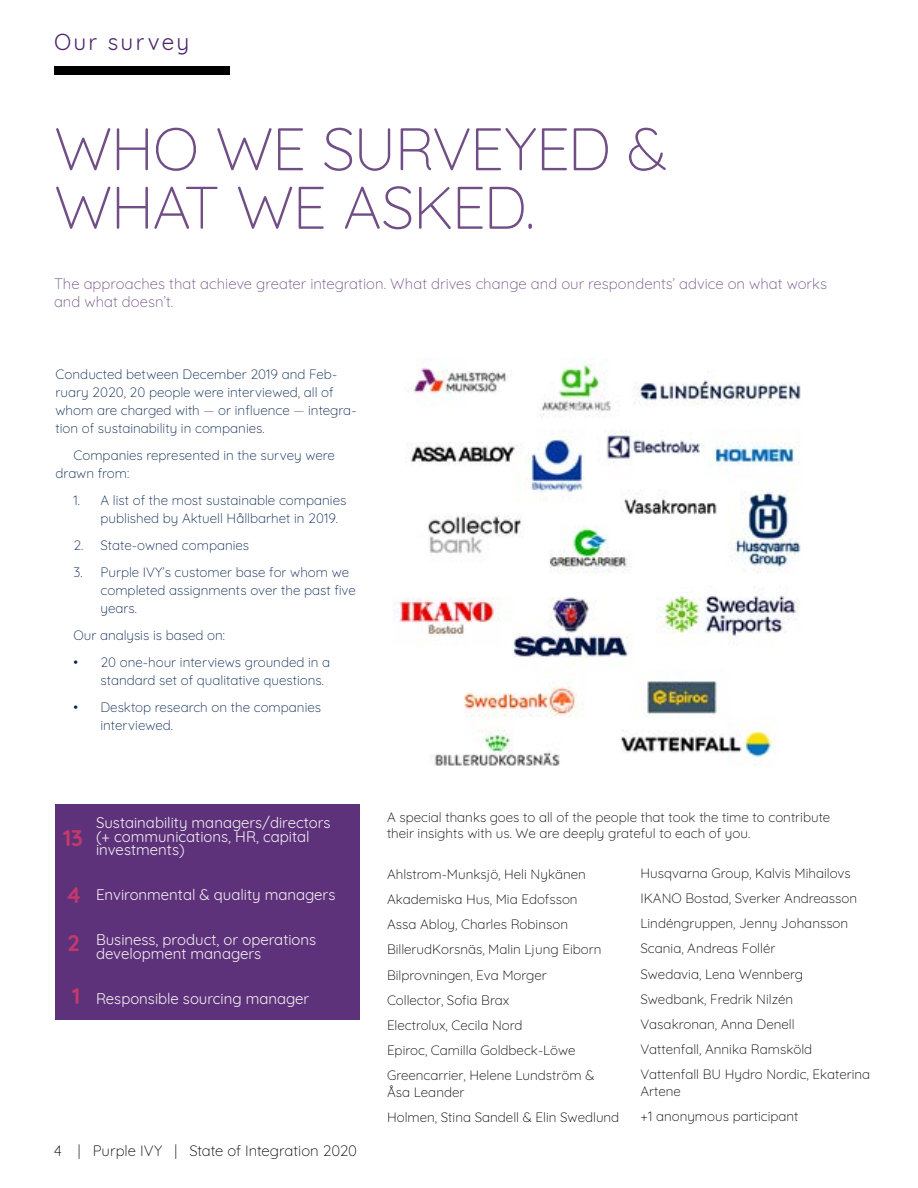
<style>
.page{position:relative;width:918px;height:1188px;background:#fff}
.page>*{position:absolute;margin:0;border:0;box-sizing:border-box;transform-origin:0 0}
.t1{font:300 60px/58.5px "Quicksand";letter-spacing:-.03em;color:#714f86}
.t2{font:22.5px "Quicksand";letter-spacing:.1em;color:#4b2369}
.t3{font:700 22.5px/48.4px "Quicksand";color:#c33a6a}
.t4{font:15px/13.5px "Quicksand";color:#f3f2f1}
.t5{font:300 15px/18px "Quicksand";color:#714f86}
.t6{font:300 15px "Quicksand";color:#000}
.t7{font:300 13.5px/25.2px "Quicksand";color:#000}
.t8{font:300 13.5px/18px "Quicksand";color:#052350}
.s1{color:#714f86}
</style>
<div class="page">
<div style="left:56px;top:804px;width:304px;height:216px;background:#5e327b"></div>
<img style="left:393px;top:358px;width:408px;height:408px">
<div style="left:54px;top:66px;width:176px;height:9px;background:#000"></div>
<h2 class="t2" style="left:54px;top:24px;width:137px">Our survey</h2>
<h1 class="t1" style="left:54px;top:113px;width:615px">WHO WE SURVEYED &amp;<br>WHAT WE ASKED.</h1>
<p class="t5" style="left:54px;top:273px;width:774px">The approaches that achieve greater integration. What drives change and our respondents’ advice on what works and what doesn’t.</p>
<p class="t8" style="left:56px;top:364px;width:303px">Conducted between December 2019 and Feb&shy;ruary 2020, 20 people were interviewed, all of whom are charged with <span class="s1">—</span> or influence <span class="s1">—</span> integra&shy;tion of sustainability in companies.</p>
<p class="t8" style="left:56px;top:445px;width:281px;text-indent:18px">Companies represented in the survey were drawn from:</p>
<p class="t8" style="left:100px;top:490px;width:247px;text-indent:-27px">1. A list of the most sustainable companies published by Aktuell Hållbarhet in 2019.</p>
<p class="t8" style="left:73px;top:535px;width:177px">2. State-owned companies</p>
<p class="t8" style="left:100px;top:562px;width:257px;text-indent:-27px">3. Purple IVY’s customer base for whom we completed assignments over the past five years.</p>
<p class="t8" style="left:73px;top:625px;width:153px">Our analysis is based on:</p>
<p class="t8" style="left:100px;top:652px;width:231px;text-indent:-27px">• 20 one-hour interviews grounded in a standard set of qualitative questions.</p>
<p class="t8" style="left:100px;top:697px;width:222px;text-indent:-27px">• Desktop research on the companies interviewed.</p>
<h2 class="t3" style="left:63px;top:812px;width:21px">13</h2>
<h2 class="t3" style="left:66px;top:868px;width:17px">4<br>2</h2>
<h2 class="t3" style="left:72px;top:970px;width:10px">1</h2>
<p class="t4" style="left:96px;top:814px;width:236px">Sustainability managers/directors (+ communications, HR, capital investments)</p>
<p class="t4" style="left:96px;top:886px;width:241px">Environmental &amp; quality managers</p>
<p class="t4" style="left:96px;top:931px;width:222px">Business, product, or operations development managers</p>
<p class="t4" style="left:96px;top:990px;width:215px">Responsible sourcing manager</p>
<p class="t6" style="left:54px;top:1139px;width:305px">4 | Purple IVY | State of Integration 2020</p>
<p class="t6" style="left:22px;top:1145px;width:305px">4 | Purple IVY | State of Integration 2020</p>
<p class="t7" style="left:387px;top:807px;width:445px;line-height:16.2px">A special thanks goes to all of the people that took the time to contribute their insights with us. We are deeply grateful to each of you.</p>
<p class="t7" style="left:387px;top:860px;width:216px">Ahlstrom-Munksjö, Heli Nykänen<br>Akademiska Hus, Mia Edofsson<br>Assa Abloy, Charles Robinson<br>BillerudKorsnäs, Malin Ljung Eiborn<br>Bilprovningen, Eva Morger<br>Collector, Sofia Brax<br>Electrolux, Cecila Nord<br>Epiroc, Camilla Goldbeck-Löwe<br>Greencarrier, Helene Lundström &amp;</p>
<p class="t7" style="left:387px;top:1078px;width:234px">Åsa Leander<br>Holmen, Stina Sandell &amp; Elin Swedlund</p>
<p class="t7" style="left:641px;top:859px;width:231px">Husqvarna Group, Kalvis Mihailovs<br>IKANO Bostad, Sverker Andreasson<br>Lindéngruppen, Jenny Johansson<br>Scania, Andreas Follér<br>Swedavia, Lena Wennberg<br>Swedbank, Fredrik Nilzén<br>Vasakronan, Anna Denell<br>Vattenfall, Annika Ramsköld<br>Vattenfall BU Hydro Nordic, Ekaterina</p>
<p class="t7" style="left:641px;top:1077px;width:160px">Artene<br>+1 anonymous participant</p>
</div>
